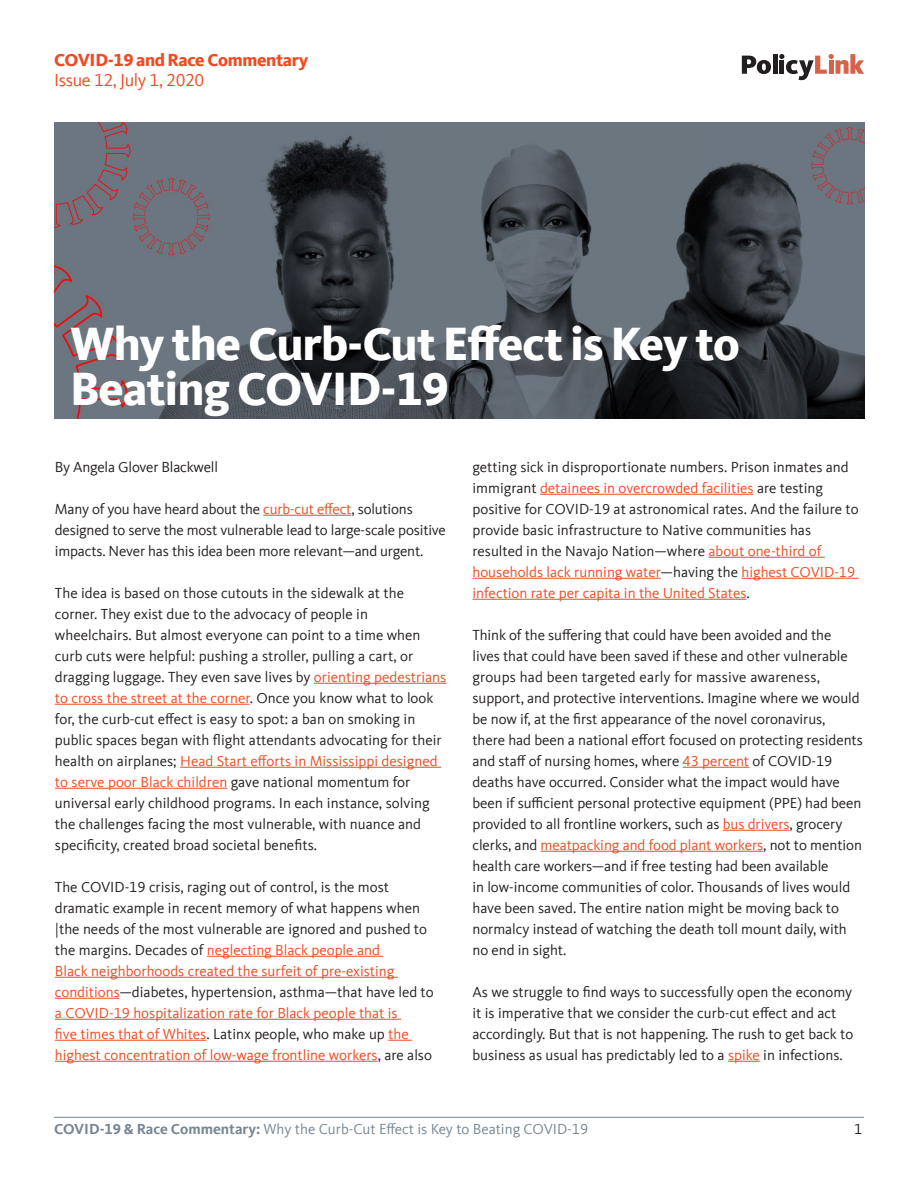
<style>
.page{position:relative;width:918px;height:1188px;background:#fff}
.page>*{position:absolute;margin:0;border:0;box-sizing:border-box;transform-origin:0 0}
.pl_title{font:800 48px/44.4px "Kievit Offc";letter-spacing:-.02em;color:#fff}
.pl_title-2{font:800 18px "Kievit Offc";letter-spacing:-.02em;color:#f04a23}
.pl_title-3{font:18px "Kievit Offc";letter-spacing:-.02em;color:#f04a23}
.pl_body_regular{font:15px/21px "Kievit Offc";color:#231f20}
.t1{font:15px "Kievit Offc";color:#778693}
.s1{color:#f04a23}
.s2{font-weight:700}
</style>
<div class="page">
<hr style="left:540px;top:494px;width:214px;height:1px;background:#f04a23">
<hr style="left:708px;top:557px;width:117px;height:1px;background:#f04a23">
<hr style="left:472px;top:578px;width:189px;height:1px;background:#f04a23">
<hr style="left:741px;top:578px;width:118px;height:1px;background:#f04a23">
<hr style="left:472px;top:599px;width:274px;height:1px;background:#f04a23">
<hr style="left:683px;top:767px;width:66px;height:1px;background:#f04a23">
<hr style="left:723px;top:830px;width:67px;height:1px;background:#f04a23">
<hr style="left:541px;top:851px;width:222px;height:1px;background:#f04a23">
<hr style="left:728px;top:1061px;width:32px;height:1px;background:#f04a23">
<hr style="left:263px;top:515px;width:88px;height:1px;background:#f04a23">
<hr style="left:314px;top:683px;width:132px;height:1px;background:#f04a23">
<hr style="left:55px;top:704px;width:195px;height:1px;background:#f04a23">
<hr style="left:180px;top:767px;width:261px;height:1px;background:#f04a23">
<hr style="left:55px;top:788px;width:172px;height:1px;background:#f04a23">
<hr style="left:207px;top:956px;width:176px;height:1px;background:#f04a23">
<hr style="left:55px;top:977px;width:343px;height:1px;background:#f04a23">
<hr style="left:55px;top:998px;width:65px;height:1px;background:#f04a23">
<hr style="left:55px;top:1019px;width:346px;height:1px;background:#f04a23">
<hr style="left:55px;top:1040px;width:151px;height:1px;background:#f04a23">
<svg style="left:388px;top:1040px;width:24px;height:1px"></svg>
<hr style="left:55px;top:1061px;width:323px;height:1px;background:#f04a23">
<svg style="left:742px;top:56px;width:29px;height:18px"></svg>
<hr style="left:773px;top:54px;width:4px;height:20px;background:#231f20">
<svg style="left:779px;top:54px;width:85px;height:26px"></svg>
<hr style="left:54px;top:1117px;width:810px;height:1px;background:#778693">
<img style="left:54px;top:123px;width:811px;height:295px">
<p class="pl_title-2" style="left:54px;top:50px;width:256px">COVID-19 and Race Commentary</p>
<p class="pl_title-3" style="left:54px;top:70px;width:152px">Issue 12, July 1, 2020</p>
<p class="pl_title" style="left:70px;top:322px;width:671px">Why the Curb-Cut Effect is Key to<br>Beating COVID-19</p>
<p class="pl_body_regular" style="left:55px;top:456px;width:165px">By Angela Glover Blackwell</p>
<p class="pl_body_regular" style="left:55px;top:498px;width:392px">Many of you have heard about the <span class="s1">curb-cut effect</span>, solutions designed to serve the most vulnerable lead to large-scale positive impacts. Never has this idea been more relevant—and urgent.</p>
<p class="pl_body_regular" style="left:55px;top:582px;width:393px">The idea is based on those cutouts in the sidewalk at the corner. They exist due to the advocacy of people in wheelchairs. But almost everyone can point to a time when curb cuts were helpful: pushing a stroller, pulling a cart, or dragging luggage. They even save lives by <span class="s1">orienting pedestrians to cross the street at the corner</span>. Once you know what to look for, the curb-cut effect is easy to spot: a ban on smoking in public spaces began with flight attendants advocating for their health on airplanes; <span class="s1">Head Start efforts in Mississippi designed to serve poor Black children</span> gave national momentum for universal early childhood programs. In each instance, solving the challenges facing the most vulnerable, with nuance and specificity, created broad societal benefits.</p>
<p class="pl_body_regular" style="left:55px;top:876px;width:380px">The COVID-19 crisis, raging out of control, is the most dramatic example in recent memory of what happens when |the needs of the most vulnerable are ignored and pushed to the margins. Decades of <span class="s1">neglecting Black people and<br>Black neighborhoods created the surfeit of pre-existing conditions</span>—diabetes, hypertension, asthma—that have led to <span class="s1">a COVID-19 hospitalization rate for Black people that is<br>five times that of Whites</span>. Latinx people, who make up <span class="s1">the highest concentration of low-wage frontline workers</span>, are also</p>
<p class="pl_body_regular" style="left:472px;top:456px;width:388px">getting sick in disproportionate numbers. Prison inmates and immigrant <span class="s1">detainees in overcrowded facilities</span> are testing positive for COVID-19 at astronomical rates. And the failure to provide basic infrastructure to Native communities has resulted in the Navajo Nation—where <span class="s1">about one-third of households lack running water</span>—having the <span class="s1">highest COVID-19 infection rate per capita in the United States</span>.</p>
<p class="pl_body_regular" style="left:472px;top:624px;width:392px">Think of the suffering that could have been avoided and the<br>lives that could have been saved if these and other vulnerable groups had been targeted early for massive awareness, support, and protective interventions. Imagine where we would be now if, at the first appearance of the novel coronavirus,<br>there had been a national effort focused on protecting residents and staff of nursing homes, where <span class="s1">43 percent</span> of COVID-19 deaths have occurred. Consider what the impact would have been if sufficient personal protective equipment (PPE) had been provided to all frontline workers, such as <span class="s1">bus drivers</span>, grocery clerks, and <span class="s1">meatpacking and food plant workers</span>, not to mention health care workers—and if free testing had been available<br>in low-income communities of color. Thousands of lives would have been saved. The entire nation might be moving back to normalcy instead of watching the death toll mount daily, with no end in sight.</p>
<p class="pl_body_regular" style="left:472px;top:981px;width:382px">As we struggle to find ways to successfully open the economy it is imperative that we consider the curb-cut effect and act accordingly. But that is not happening. The rush to get back to business as usual has predictably led to a <span class="s1">spike</span> in infections.</p>
<p class="t1" style="left:54px;top:1121px;width:536px"><span class="s2">COVID-19 &amp; Race Commentary:</span> Why the Curb-Cut Effect is Key to Beating COVID-19</p>
<p class="pl_body_regular" style="left:854px;top:1119px;width:10px">1</p>
</div>
